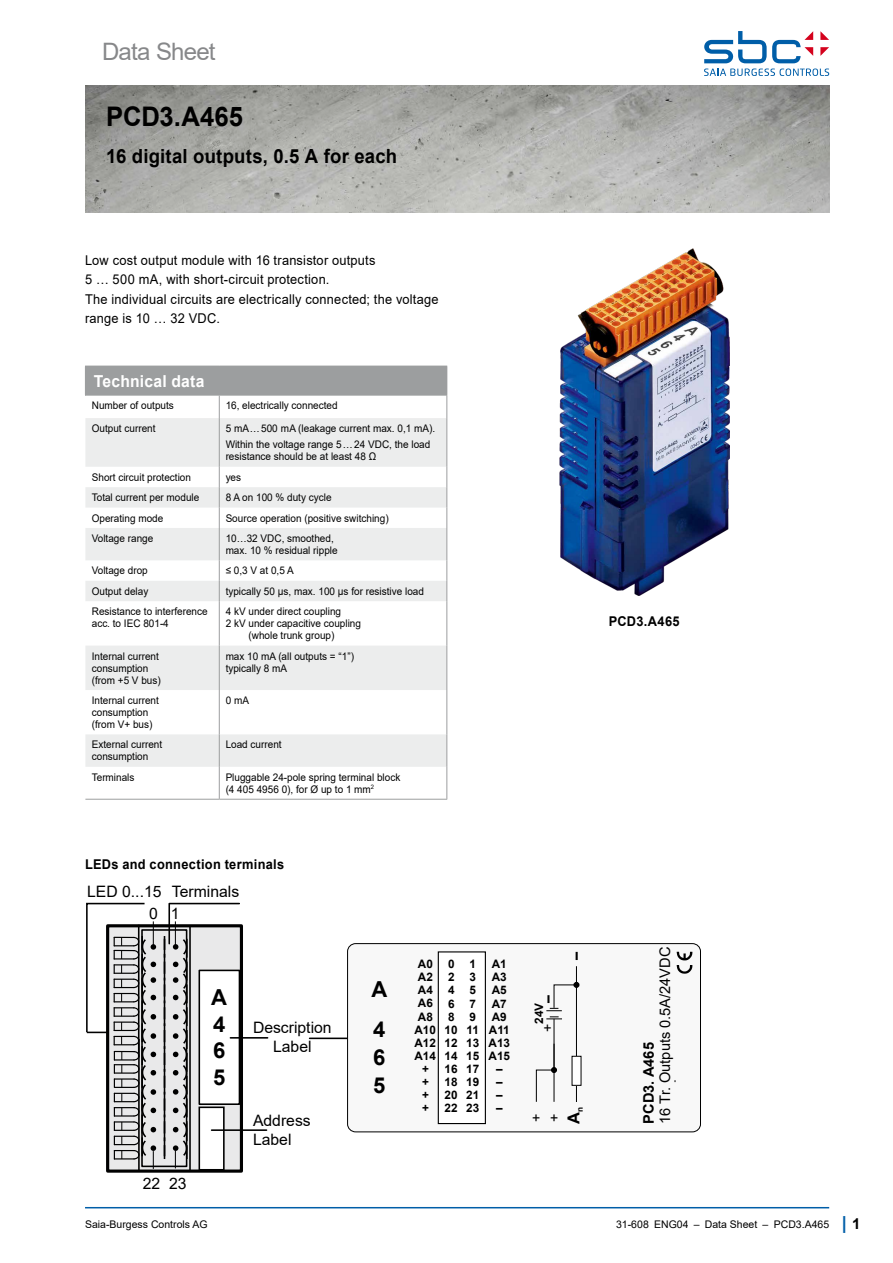
<style>
.page{position:relative;width:893px;height:1263px;background:#fff}
.page>*{position:absolute;margin:0;border:0;box-sizing:border-box;transform-origin:0 0}
.Head__Productname_bo{font:700 27px "Arial";letter-spacing:-.005em;color:#000;scale:.95 1}
.t1{font:24px "Arial";letter-spacing:-.03em;color:#87888a}
.t2{font:700 22.05px/26.4px "Arial";color:#000}
.Head__Produkt_shortd{font:700 19.5px "Arial";letter-spacing:.01em;color:#000;scale:.95 1}
.Tables__Titel__11_12{font:700 16.5px "Arial";letter-spacing:.015em;color:#fff;scale:.95 1}
.t3{font:700 16.5px "Arial";color:#000}
.t4{font:15.75px/18.9px "Arial";color:#000}
.t5{font:14.55px "Arial";color:#000}
.t6{font:700 14.55px "Arial";color:#000}
.t7{font:14.25px/18px "Arial";color:#000}
.t8{font:14.1px "Arial";color:#000}
.t9{font:700 14.1px "Arial";color:#000}
.Text__left_justified{font:13.5px/19.5px "Arial";letter-spacing:.02em;color:#000;scale:.95 1}
.Text__left_justified-2{font:700 13.5px "Arial";letter-spacing:.025em;color:#000;scale:.95 1}
.t10{font:700 11.7px/13px "Arial";color:#000;text-align:center}
.Text__left_justified-3{font:10.5px/12px "Arial";color:#000;scale:.95 1}
.Text__left_justified-4{font:10.5px "Arial";color:#000}
.s1{font-weight:700;font-size:18px;color:#005ea8}
.s2{font-weight:700;font-size:15px}
</style>
<div class="page">
<img style="left:559px;top:249px;width:170px;height:346px">
<img style="left:85px;top:85px;width:744px;height:128px">
<svg style="left:704px;top:31px;width:125px;height:32px"></svg>
<svg style="left:704px;top:69px;width:125px;height:7px"></svg>
<hr style="left:85px;top:1207px;width:744px;height:1px;background:#005ea8">
<div style="left:85px;top:366px;width:362px;height:29px;background:#9c9e9f"></div>
<svg style="left:85px;top:418px;width:361px;height:349px;fill:#eceded"></svg>
<hr style="left:85px;top:395px;width:134px;height:1px;background:#9c9e9f">
<hr style="left:219px;top:395px;width:228px;height:1px;background:#9c9e9f">
<svg style="left:219px;top:395px;width:1px;height:23px"></svg>
<svg style="left:446px;top:395px;width:1px;height:23px"></svg>
<hr style="left:219px;top:418px;width:1px;height:49px;background:#9c9e9f">
<hr style="left:446px;top:418px;width:1px;height:49px;background:#9c9e9f">
<svg style="left:219px;top:467px;width:1px;height:61px"></svg>
<svg style="left:446px;top:467px;width:1px;height:61px"></svg>
<hr style="left:219px;top:528px;width:1px;height:32px;background:#9c9e9f">
<hr style="left:446px;top:528px;width:1px;height:32px;background:#9c9e9f">
<svg style="left:219px;top:560px;width:1px;height:41px"></svg>
<svg style="left:446px;top:560px;width:1px;height:41px"></svg>
<hr style="left:219px;top:601px;width:1px;height:45px;background:#9c9e9f">
<hr style="left:446px;top:601px;width:1px;height:45px;background:#9c9e9f">
<hr style="left:219px;top:646px;width:1px;height:44px;background:#9c9e9f">
<hr style="left:446px;top:646px;width:1px;height:44px;background:#9c9e9f">
<hr style="left:219px;top:690px;width:1px;height:44px;background:#9c9e9f">
<hr style="left:446px;top:690px;width:1px;height:44px;background:#9c9e9f">
<hr style="left:219px;top:734px;width:1px;height:33px;background:#9c9e9f">
<hr style="left:446px;top:734px;width:1px;height:33px;background:#9c9e9f">
<hr style="left:219px;top:767px;width:1px;height:32px;background:#9c9e9f">
<hr style="left:446px;top:767px;width:1px;height:32px;background:#9c9e9f">
<hr style="left:85px;top:799px;width:134px;height:1px;background:#9c9e9f">
<hr style="left:219px;top:799px;width:228px;height:1px;background:#9c9e9f">
<div style="left:108px;top:926px;width:133px;height:245px;background:#e9e9ea"></div>
<div style="left:106px;top:924px;width:137px;height:249px;border:3px solid #000"></div>
<hr style="left:189px;top:927px;width:2px;height:244px;background:#000">
<div style="left:199px;top:1106px;width:26px;height:64px;border:2px solid #000"></div>
<hr style="left:230px;top:1037px;width:38px;height:1px;background:#000">
<hr style="left:212px;top:1129px;width:55px;height:2px;background:#000">
<hr style="left:138px;top:1040px;width:2px;height:131px;background:#000">
<hr style="left:310px;top:1037px;width:70px;height:2px;background:#000">
<div style="left:348px;top:943px;width:352px;height:189px;background:#f8f8f8;border-radius:8px"></div>
<div style="left:347px;top:943px;width:354px;height:189px;border:1px solid #000;border-radius:8px"></div>
<svg style="left:677px;top:952px;width:15px;height:22px"></svg>
<div style="left:438px;top:952px;width:47px;height:171px;background:#fff"></div>
<div style="left:438px;top:951px;width:48px;height:173px;border:1px solid #000"></div>
<hr style="left:576px;top:966px;width:1px;height:90px;background:#000">
<svg style="left:86px;top:902px;width:70px;height:267px"></svg>
<svg style="left:164px;top:902px;width:77px;height:266px"></svg>
<svg style="left:535px;top:982px;width:44px;height:120px"></svg>
<h2 class="t1" style="left:102px;top:35px;width:115px">Data Sheet</h2>
<p class="Head__Productname_bo" style="left:106px;top:97px;width:145px">PCD3.A465</p>
<p class="Head__Produkt_shortd" style="left:106px;top:142px;width:308px">16 digital outputs, 0.5 A for each</p>
<p class="Text__left_justified" style="left:85px;top:250px;width:307px">Low cost output module with 16 transistor outputs<br>5 … 500 mA, with short-circuit protection.</p>
<p class="Text__left_justified" style="left:85px;top:289px;width:374px">The individual circuits are electrically connected; the voltage range is 10 … 32 VDC.</p>
<p class="Tables__Titel__11_12" style="left:94px;top:369px;width:118px">Technical data</p>
<p class="Text__left_justified-3" style="left:92px;top:400px;width:88px">Number of outputs</p>
<p class="Text__left_justified-3" style="left:226px;top:400px;width:119px">16, electrically connected</p>
<p class="Text__left_justified-3" style="left:92px;top:422px;width:69px">Output current</p>
<p class="Text__left_justified-3" style="left:226px;top:422px;width:222px">5 mA…500 mA (leakage current max. 0,1 mA).</p>
<p class="Text__left_justified-3" style="left:226px;top:439px;width:217px">Within the voltage range 5…24 VDC, the load resistance should be at least 48 Ω</p>
<p class="Text__left_justified-3" style="left:92px;top:471px;width:106px">Short circuit protection</p>
<p class="Text__left_justified-3" style="left:226px;top:471px;width:18px">yes</p>
<p class="Text__left_justified-3" style="left:92px;top:491px;width:115px">Total current per module</p>
<p class="Text__left_justified-3" style="left:226px;top:491px;width:113px">8 A on 100 % duty cycle</p>
<p class="Text__left_justified-3" style="left:92px;top:512px;width:77px">Operating mode</p>
<p class="Text__left_justified-3" style="left:226px;top:512px;width:173px">Source operation (positive switching)</p>
<p class="Text__left_justified-3" style="left:92px;top:532px;width:66px">Voltage range</p>
<p class="Text__left_justified-3" style="left:226px;top:532px;width:119px">10…32 VDC, smoothed, max. 10 % residual ripple</p>
<p class="Text__left_justified-3" style="left:92px;top:565px;width:60px">Voltage drop</p>
<p class="Text__left_justified-3" style="left:226px;top:565px;width:73px">≤ 0,3 V at 0,5 A</p>
<p class="Text__left_justified-3" style="left:92px;top:585px;width:61px">Output delay</p>
<p class="Text__left_justified-3" style="left:226px;top:585px;width:210px">typically 50 μs, max. 100 μs for resistive load</p>
<p class="Text__left_justified-3" style="left:92px;top:605px;width:123px">Resistance to interference acc. to IEC 801-4</p>
<p class="Text__left_justified-3" style="left:226px;top:605px;width:123px">4 kV under direct coupling</p>
<p class="Text__left_justified-3" style="left:226px;top:617px;width:144px;text-align:center">2 kV under capacitive coupling (whole trunk group)</p>
<p class="Text__left_justified-3" style="left:92px;top:650px;width:74px">Internal current consumption (from +5 V bus)</p>
<p class="Text__left_justified-3" style="left:226px;top:650px;width:137px">max 10 mA (all outputs = “1”) typically 8 mA</p>
<p class="Text__left_justified-3" style="left:92px;top:694px;width:72px">Internal current consumption (from V+ bus)</p>
<p class="Text__left_justified-3" style="left:226px;top:694px;width:26px">0 mA</p>
<p class="Text__left_justified-3" style="left:92px;top:739px;width:76px">External current consumption</p>
<p class="Text__left_justified-3" style="left:226px;top:739px;width:60px">Load current</p>
<p class="Text__left_justified-3" style="left:92px;top:771px;width:46px">Terminals</p>
<p class="Text__left_justified-3" style="left:226px;top:771px;width:185px">Pluggable 24-pole spring terminal block (4 405 4956 0), for Ø up to 1 mm<sup>2</sup></p>
<p class="Text__left_justified-2" style="left:85px;top:854px;width:211px">LEDs and connection terminals</p>
<p class="t4" style="left:87px;top:882px;width:154px">LED 0...15 Terminals</p>
<p class="t4" style="left:149px;top:904px;width:32px">0 1</p>
<p class="Text__left_justified-2" style="left:609px;top:612px;width:76px">PCD3.A465</p>
<p class="t4" style="left:143px;top:1174px;width:45px">22 23</p>
<p class="t5" style="left:655px;top:1124px;width:179px;rotate:-90deg">16 Tr. Outputs 0.5A/24VDC</p>
<p class="t6" style="left:565px;top:960px;width:10px;rotate:-90deg">–</p>
<p class="t10" style="left:414px;top:957px;width:23px">A0<br>A2<br>A4<br>A6<br>A8<br>A10<br>A12<br>A14 +<br>+<br>+<br>+</p>
<p class="t10" style="left:489px;top:958px;width:23px">A1<br>A3<br>A5<br>A7<br>A9<br>A11<br>A13<br>A15 –<br>–<br>–<br>–</p>
<p class="t10" style="left:466px;top:958px;width:15px;text-align:left">1<br>3<br>5<br>7<br>9<br>11<br>13<br>15<br>17<br>19<br>21<br>23</p>
<p class="t10" style="left:445px;top:958px;width:15px;text-align:left">0<br>2<br>4<br>6<br>8<br>10<br>12<br>14<br>16<br>18<br>20<br>22</p>
<p class="t2" style="left:211px;top:984px;width:17px;text-align:justify">A 4<br>6<br>5</p>
<p class="t2" style="left:371px;top:970px;width:17px;line-height:40px">A<br>4</p>
<p class="t9" style="left:538px;top:1003px;width:9px;rotate:-90deg">–</p>
<p class="t10" style="left:533px;top:1024px;width:22px;rotate:-90deg">24V</p>
<p class="t4" style="left:253px;top:1018px;width:80px;text-align:center">Description<br>Label</p>
<p class="t8" style="left:538px;top:1032px;width:10px;rotate:-90deg">+</p>
<p class="t2" style="left:373px;top:1044px;width:14px;line-height:27.9px">6<br>5</p>
<p class="t6" style="left:638px;top:1124px;width:83px;rotate:-90deg">PCD3. A465</p>
<p class="t7" style="left:527px;top:1122px;width:10px;rotate:-90deg">+ +</p>
<p class="t3" style="left:562px;top:1123px;width:18px;rotate:-90deg">A<sub>n</sub></p>
<p class="t4" style="left:253px;top:1111px;width:59px">Address<br>Label</p>
<p class="Text__left_justified-4" style="left:85px;top:1217px;width:124px">Saia-Burgess Controls AG</p>
<p class="Text__left_justified-4" style="left:616px;top:1217px;width:246px">31-608 ENG04 – Data Sheet – PCD3.A465 <span class="s1">|</span> <span class="s2">1</span></p>
</div>
